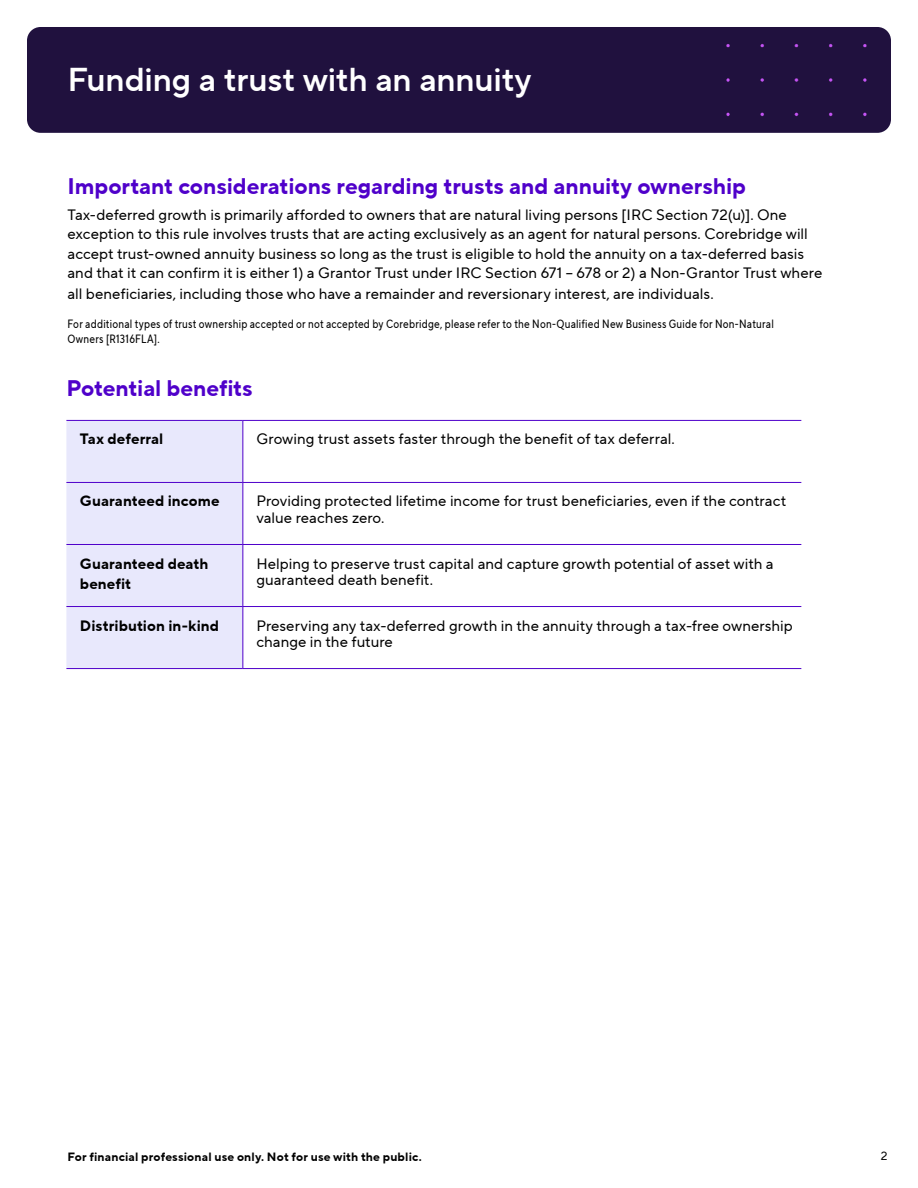
<style>
.page{position:relative;width:918px;height:1188px;background:#fff}
.page>*{position:absolute;margin:0;border:0;box-sizing:border-box;transform-origin:0 0}
.CB-Heading_2A-H2{font:33px "TT Norms Pro Dm Bd";letter-spacing:-.005em;color:#fff}
.CB-Subhead_3A-H3{font:700 22.5px "TT Norms Pro";color:#4f00ca}
.CB-Body_P{font:15px/19.5px "TT Norms Pro";letter-spacing:.005em;color:#000}
.CB_Chart_Body{font:15px/16.5px "TT Norms Pro";letter-spacing:.005em;color:#000}
.t1{font:700 15px/20.2px "TT Norms Pro";letter-spacing:.005em;color:#000}
.CB-Footnotes123_A{font:12px/15px "TT Norms Pro Cond";letter-spacing:.02em;color:#000}
.t2{font:700 12px "TT Norms Pro";letter-spacing:.015em;color:#000}
.t3{font:12px "TT Norms Pro";color:#000}
</style>
<div class="page">
<div style="left:27px;top:27px;width:864px;height:106px;background:#20113e;border-radius:13px"></div>
<img style="left:726px;top:27px;width:165px;height:105px">
<div style="left:66px;top:421px;width:177px;height:247px;background:#e8e8fc"></div>
<hr style="left:66px;top:420px;width:177px;height:1px;background:#4f00ca">
<hr style="left:243px;top:420px;width:558px;height:1px;background:#4f00ca">
<hr style="left:243px;top:421px;width:1px;height:61px;background:#4f00ca">
<hr style="left:66px;top:482px;width:177px;height:1px;background:#4f00ca">
<hr style="left:243px;top:482px;width:558px;height:1px;background:#4f00ca">
<hr style="left:243px;top:483px;width:1px;height:61px;background:#4f00ca">
<hr style="left:66px;top:544px;width:177px;height:1px;background:#4f00ca">
<hr style="left:243px;top:544px;width:558px;height:1px;background:#4f00ca">
<hr style="left:243px;top:545px;width:1px;height:61px;background:#4f00ca">
<hr style="left:66px;top:606px;width:177px;height:1px;background:#4f00ca">
<hr style="left:243px;top:606px;width:558px;height:1px;background:#4f00ca">
<hr style="left:243px;top:607px;width:1px;height:61px;background:#4f00ca">
<hr style="left:66px;top:668px;width:177px;height:1px;background:#4f00ca">
<hr style="left:243px;top:668px;width:558px;height:1px;background:#4f00ca">
<h2 class="CB-Heading_2A-H2" style="left:68px;top:55px;width:466px">Funding a trust with an annuity</h2>
<h3 class="CB-Subhead_3A-H3" style="left:68px;top:169px;width:680px">Important considerations regarding trusts and annuity ownership</h3>
<p class="CB-Body_P" style="left:68px;top:205px;width:756px">Tax-deferred growth is primarily afforded to owners that are natural living persons [IRC Section 72(u)]. One exception to this rule involves trusts that are acting exclusively as an agent for natural persons. Corebridge will accept trust-owned annuity business so long as the trust is eligible to hold the annuity on a tax-deferred basis and that it can confirm it is either 1) a Grantor Trust under IRC Section 671 – 678 or 2) a Non-Grantor Trust where</p>
<p class="CB-Body_P" style="left:68px;top:284px;width:648px">all beneficiaries, including those who have a remainder and reversionary interest, are individuals.</p>
<p class="CB-Footnotes123_A" style="left:68px;top:316px;width:708px">For additional types of trust ownership accepted or not accepted by Corebridge, please refer to the Non-Qualified New Business Guide for Non-Natural<br>Owners [R1316FLA].</p>
<h3 class="CB-Subhead_3A-H3" style="left:66px;top:372px;width:188px">Potential benefits</h3>
<p class="t1" style="left:80px;top:429px;width:85px">Tax deferral</p>
<p class="CB_Chart_Body" style="left:256px;top:431px;width:420px">Growing trust assets faster through the benefit of tax deferral.</p>
<p class="t1" style="left:80px;top:491px;width:141px">Guaranteed income</p>
<p class="CB_Chart_Body" style="left:256px;top:493px;width:532px">Providing protected lifetime income for trust beneficiaries, even if the contract value reaches zero.</p>
<p class="t1" style="left:80px;top:553px;width:130px">Guaranteed death benefit</p>
<p class="CB_Chart_Body" style="left:256px;top:555px;width:519px">Helping to preserve trust capital and capture growth potential of asset with a guaranteed death benefit.</p>
<p class="t1" style="left:80px;top:615px;width:141px">Distribution in-kind</p>
<p class="CB_Chart_Body" style="left:256px;top:617px;width:538px">Preserving any tax-deferred growth in the annuity through a tax-free ownership change in the future</p>
<p class="t2" style="left:68px;top:1148px;width:356px">For financial professional use only. Not for use with the public.</p>
<p class="t3" style="left:881px;top:1147px;width:8px">2</p>
</div>
